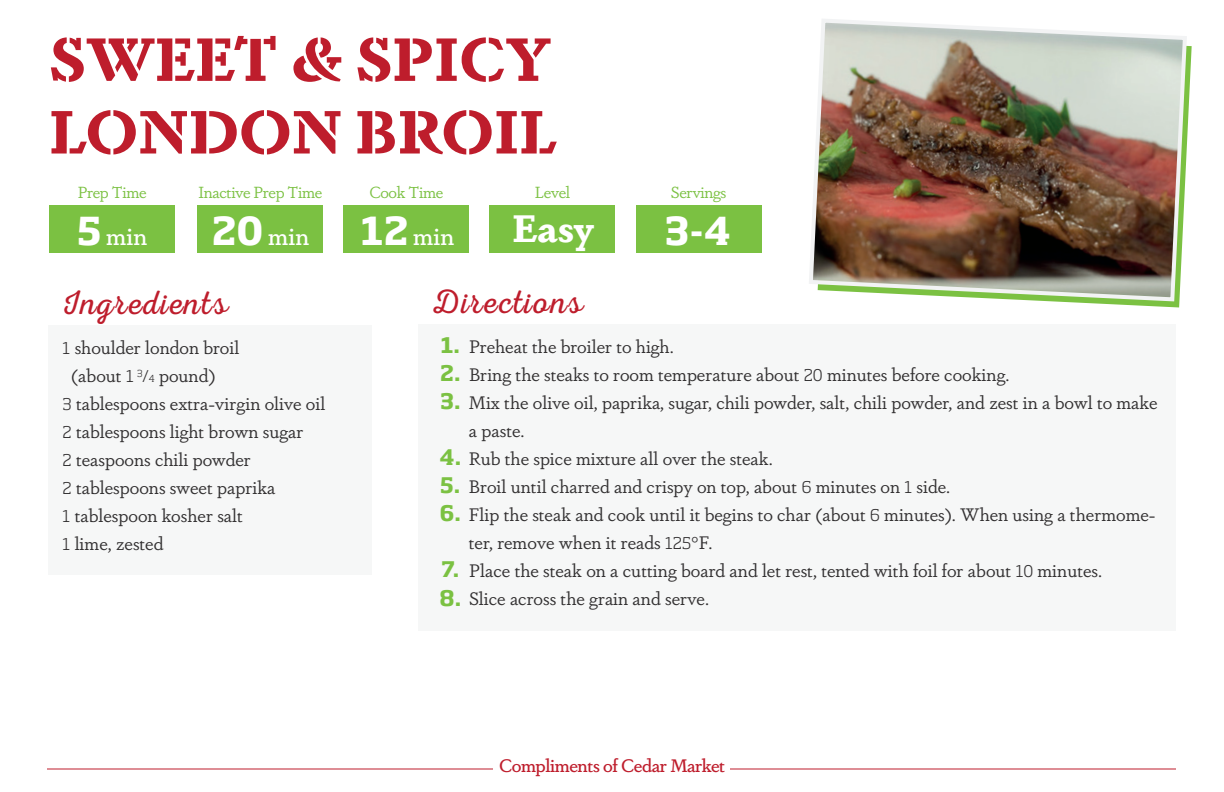
<style>
.page{position:relative;width:1224px;height:792px;background:#fff}
.page>*{position:absolute;margin:0;border:0;box-sizing:border-box;transform-origin:0 0}
.t1{font:700 60.6px/72.6px "Dapifer Stencil";color:#be1d2c}
.t2{font:700 38px "Dapifer";color:#fff}
.t3{font:700 38px "Soho Std";color:#fff}
.t4{font:34px "Nexa Rust Script L 0";letter-spacing:.05em;color:#be1d2c}
.t5{font:500 24.2px "Dapifer";color:#fff}
.t6{font:700 21.2px/28.2px "Soho Std";color:#7bc142;text-align:justify}
.t7{font:18px/28px "Dapifer";color:#312f30}
.t8{font:500 18px "Dapifer";letter-spacing:-.025em;color:#be1d2c}
.t9{font:16px "Dapifer";letter-spacing:-.025em;color:#7bc142}
.s1{font-family:"Soho Std";font-weight:700;font-size:38px}
.s2{font-family:"Soho Std";font-weight:300;font-size:16px}
.s3{font-family:"Soho Std";font-weight:300;font-size:9.6px}
</style>
<div class="page">
<div style="left:49px;top:205px;width:126px;height:48px;background:#7bc142"></div>
<div style="left:197px;top:205px;width:126px;height:48px;background:#7bc142"></div>
<div style="left:343px;top:205px;width:126px;height:48px;background:#7bc142"></div>
<div style="left:490px;top:205px;width:125px;height:48px;background:#7bc142"></div>
<div style="left:636px;top:205px;width:125px;height:48px;background:#7bc142"></div>
<div style="left:48px;top:325px;width:323px;height:250px;background:#f2f3f4"></div>
<div style="left:419px;top:324px;width:757px;height:307px;background:#f2f3f4"></div>
<img style="left:809px;top:19px;width:380px;height:285px">
<hr style="left:47px;top:768px;width:446px;height:2px;background:#be1d2c">
<hr style="left:730px;top:768px;width:446px;height:2px;background:#be1d2c">
<h1 class="t1" style="left:49px;top:20px;width:510px">SWEET &amp; SPICY<br>LONDON BROIL</h1>
<p class="t9" style="left:78px;top:182px;width:70px">Prep Time</p>
<p class="t9" style="left:198px;top:182px;width:126px">Inactive Prep Time</p>
<p class="t9" style="left:370px;top:182px;width:75px">Cook Time</p>
<p class="t9" style="left:535px;top:182px;width:37px">Level</p>
<p class="t9" style="left:671px;top:182px;width:57px">Servings</p>
<h3 class="t5" style="left:77px;top:220px;width:72px"><span class="s1">5</span> min</h3>
<h3 class="t5" style="left:212px;top:220px;width:99px"><span class="s1">20</span> min</h3>
<h3 class="t5" style="left:361px;top:220px;width:95px"><span class="s1">12</span> min</h3>
<h2 class="t2" style="left:512px;top:200px;width:83px">Easy</h2>
<h2 class="t3" style="left:665px;top:206px;width:68px">3-4</h2>
<h3 class="t4" style="left:63px;top:284px;width:167px">Ingredients</h3>
<p class="t7" style="left:63px;top:333px;width:178px"><span class="s2">1</span> shoulder london broil</p>
<p class="t7" style="left:71px;top:361px;width:146px">(about <span class="s2">1</span> <sup>3</sup><span class="s2">/</span><span class="s3">4</span> pound)</p>
<p class="t7" style="left:63px;top:389px;width:264px"><span class="s2">3</span> tablespoons extra-virgin olive oil</p>
<p class="t7" style="left:63px;top:417px;width:242px"><span class="s2">2</span> tablespoons light brown sugar</p>
<p class="t7" style="left:63px;top:445px;width:190px"><span class="s2">2</span> teaspoons chili powder</p>
<p class="t7" style="left:63px;top:473px;width:214px"><span class="s2">2</span> tablespoons sweet paprika</p>
<p class="t7" style="left:63px;top:501px;width:182px"><span class="s2">1</span> tablespoon kosher salt</p>
<p class="t7" style="left:63px;top:529px;width:102px"><span class="s2">1</span> lime, zested</p>
<h3 class="t4" style="left:433px;top:284px;width:151px">Directions</h3>
<p class="t7" style="left:469px;top:332px;width:690px">Preheat the broiler to high.<br>Bring the steaks to room temperature about <span class="s2">20</span> minutes before cooking.<br>Mix the olive oil, paprika, sugar, chili powder, salt, chili powder, and zest in a bowl to make a paste.<br>Rub the spice mixture all over the steak.<br>Broil until charred and crispy on top, about <span class="s2">6</span> minutes on <span class="s2">1</span> side.<br>Flip the steak and cook until it begins to char (about <span class="s2">6</span> minutes). When using a thermome&shy;ter, remove when it reads <span class="s2">125</span>°F.<br>Place the steak on a cutting board and let rest, tented with foil for about <span class="s2">10</span> minutes.<br>Slice across the grain and serve.</p>
<p class="t6" style="left:440px;top:330px;width:22px">1.<br>2.<br>3.</p>
<p class="t6" style="left:440px;top:442px;width:23px">4.<br>5.<br>6.</p>
<p class="t6" style="left:440px;top:554px;width:23px;line-height:29px">7.<br>8.</p>
<p class="t8" style="left:499px;top:753px;width:228px">Compliments of Cedar Market</p>
</div>
